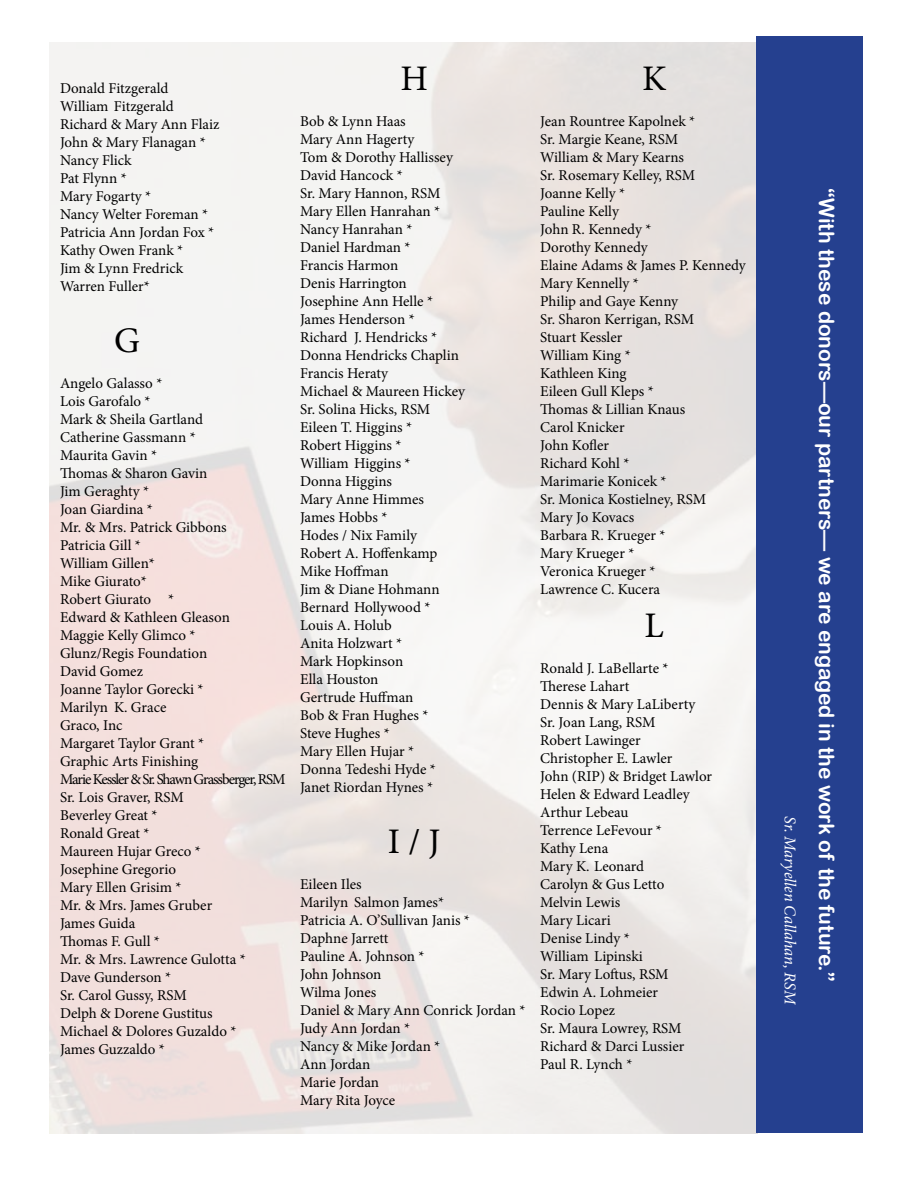
<style>
.page{position:relative;width:918px;height:1188px;background:#fff}
.page>*{position:absolute;margin:0;border:0;box-sizing:border-box;transform-origin:0 0}
.t1{font:36px "Minion Pro";color:#000}
.t2{font:21px "Arial Rounded MT Bold";color:#fff}
.t3{font:italic 16.5px "Minion Pro";letter-spacing:-.015em;color:#fff}
.t4{font:15px/18px "Minion Pro";letter-spacing:-.005em;color:#000}
</style>
<div class="page">
<img style="left:50px;top:42px;width:708px;height:1092px">
<div style="left:757px;top:37px;width:106px;height:1096px;background:#25408f"></div>
<p class="t4" style="left:60px;top:79px;width:161px">Donald Fitzgerald<br>William Fitzgerald<br>Richard &amp; Mary Ann Flaiz<br>John &amp; Mary Flanagan *<br>Nancy Flick<br>Pat Flynn *<br>Mary Fogarty *<br>Nancy Welter Foreman *<br>Patricia Ann Jordan Fox *<br>Kathy Owen Frank *<br>Jim &amp; Lynn Fredrick<br>Warren Fuller*</p>
<h1 class="t1" style="left:114px;top:317px;width:27px">G</h1>
<p class="t4" style="left:60px;top:374px;width:227px">Angelo Galasso *<br>Lois Garofalo *<br>Mark &amp; Sheila Gartland<br>Catherine Gassmann *<br>Maurita Gavin *<br>Thomas &amp; Sharon Gavin<br>Jim Geraghty *<br>Joan Giardina *<br>Mr. &amp; Mrs. Patrick Gibbons<br>Patricia Gill *<br>William Gillen*<br>Mike Giurato*<br>Robert Giurato *<br>Edward &amp; Kathleen Gleason<br>Maggie Kelly Glimco *<br>Glunz/Regis Foundation<br>David Gomez<br>Joanne Taylor Gorecki *<br>Marilyn K. Grace<br>Graco, Inc<br>Margaret Taylor Grant *<br>Graphic Arts Finishing<br>Marie Kessler &amp; Sr. Shawn Grassberger, RSM<br>Sr. Lois Graver, RSM<br>Beverley Great *<br>Ronald Great *<br>Maureen Hujar Greco *<br>Josephine Gregorio<br>Mary Ellen Grisim *<br>Mr. &amp; Mrs. James Gruber<br>James Guida<br>Thomas F. Gull *<br>Mr. &amp; Mrs. Lawrence Gulotta *<br>Dave Gunderson *<br>Sr. Carol Gussy, RSM<br>Delph &amp; Dorene Gustitus<br>Michael &amp; Dolores Guzaldo *<br>James Guzzaldo *</p>
<h1 class="t1" style="left:400px;top:55px;width:29px">H</h1>
<p class="t4" style="left:300px;top:113px;width:167px">Bob &amp; Lynn Haas<br>Mary Ann Hagerty<br>Tom &amp; Dorothy Hallissey<br>David Hancock *<br>Sr. Mary Hannon, RSM<br>Mary Ellen Hanrahan *<br>Nancy Hanrahan *<br>Daniel Hardman *<br>Francis Harmon<br>Denis Harrington<br>Josephine Ann Helle *<br>James Henderson *<br>Richard J. Hendricks *<br>Donna Hendricks Chaplin<br>Francis Heraty<br>Michael &amp; Maureen Hickey<br>Sr. Solina Hicks, RSM<br>Eileen T. Higgins *<br>Robert Higgins *<br>William Higgins *<br>Donna Higgins<br>Mary Anne Himmes<br>James Hobbs *<br>Hodes / Nix Family<br>Robert A. Hoffenkamp<br>Mike Hoffman<br>Jim &amp; Diane Hohmann<br>Bernard Hollywood *<br>Louis A. Holub<br>Anita Holzwart *<br>Mark Hopkinson<br>Ella Houston<br>Gertrude Huffman<br>Bob &amp; Fran Hughes *<br>Steve Hughes *<br>Mary Ellen Hujar *<br>Donna Tedeshi Hyde *<br>Janet Riordan Hynes *</p>
<h1 class="t1" style="left:388px;top:818px;width:54px">I / J</h1>
<p class="t4" style="left:300px;top:876px;width:227px">Eileen Iles<br>Marilyn Salmon James*<br>Patricia A. O’Sullivan Janis *<br>Daphne Jarrett<br>Pauline A. Johnson *<br>John Johnson<br>Wilma Jones<br>Daniel &amp; Mary Ann Conrick Jordan *<br>Judy Ann Jordan *<br>Nancy &amp; Mike Jordan *<br>Ann Jordan<br>Marie Jordan<br>Mary Rita Joyce</p>
<h1 class="t1" style="left:642px;top:55px;width:26px">K</h1>
<p class="t4" style="left:540px;top:113px;width:207px">Jean Rountree Kapolnek *<br>Sr. Margie Keane, RSM<br>William &amp; Mary Kearns<br>Sr. Rosemary Kelley, RSM<br>Joanne Kelly *<br>Pauline Kelly<br>John R. Kennedy *<br>Dorothy Kennedy<br>Elaine Adams &amp; James P. Kennedy<br>Mary Kennelly *<br>Philip and Gaye Kenny<br>Sr. Sharon Kerrigan, RSM<br>Stuart Kessler<br>William King *<br>Kathleen King<br>Eileen Gull Kleps *<br>Thomas &amp; Lillian Knaus<br>Carol Knicker<br>John Kofler<br>Richard Kohl *<br>Marimarie Konicek *<br>Sr. Monica Kostielney, RSM<br>Mary Jo Kovacs<br>Barbara R. Krueger *<br>Mary Krueger *<br>Veronica Krueger *<br>Lawrence C. Kucera</p>
<h1 class="t1" style="left:645px;top:602px;width:21px">L</h1>
<p class="t4" style="left:540px;top:660px;width:173px">Ronald J. LaBellarte *<br>Therese Lahart<br>Dennis &amp; Mary LaLiberty<br>Sr. Joan Lang, RSM<br>Robert Lawinger<br>Christopher E. Lawler<br>John (RIP) &amp; Bridget Lawlor<br>Helen &amp; Edward Leadley<br>Arthur Lebeau<br>Terrence LeFevour *<br>Kathy Lena<br>Mary K. Leonard<br>Carolyn &amp; Gus Letto<br>Melvin Lewis<br>Mary Licari<br>Denise Lindy *<br>William Lipinski<br>Sr. Mary Loftus, RSM<br>Edwin A. Lohmeier<br>Rocio Lopez<br>Sr. Maura Lowrey, RSM<br>Richard &amp; Darci Lussier<br>Paul R. Lynch *</p>
<p class="t3" style="left:801px;top:816px;width:190px;rotate:90deg">Sr. Maryellen Callahan, RSM</p>
<h2 class="t2" style="left:839px;top:188px;width:795px;rotate:90deg">“With these donors—our partners— we are engaged in the work of the future.”</h2>
</div>
